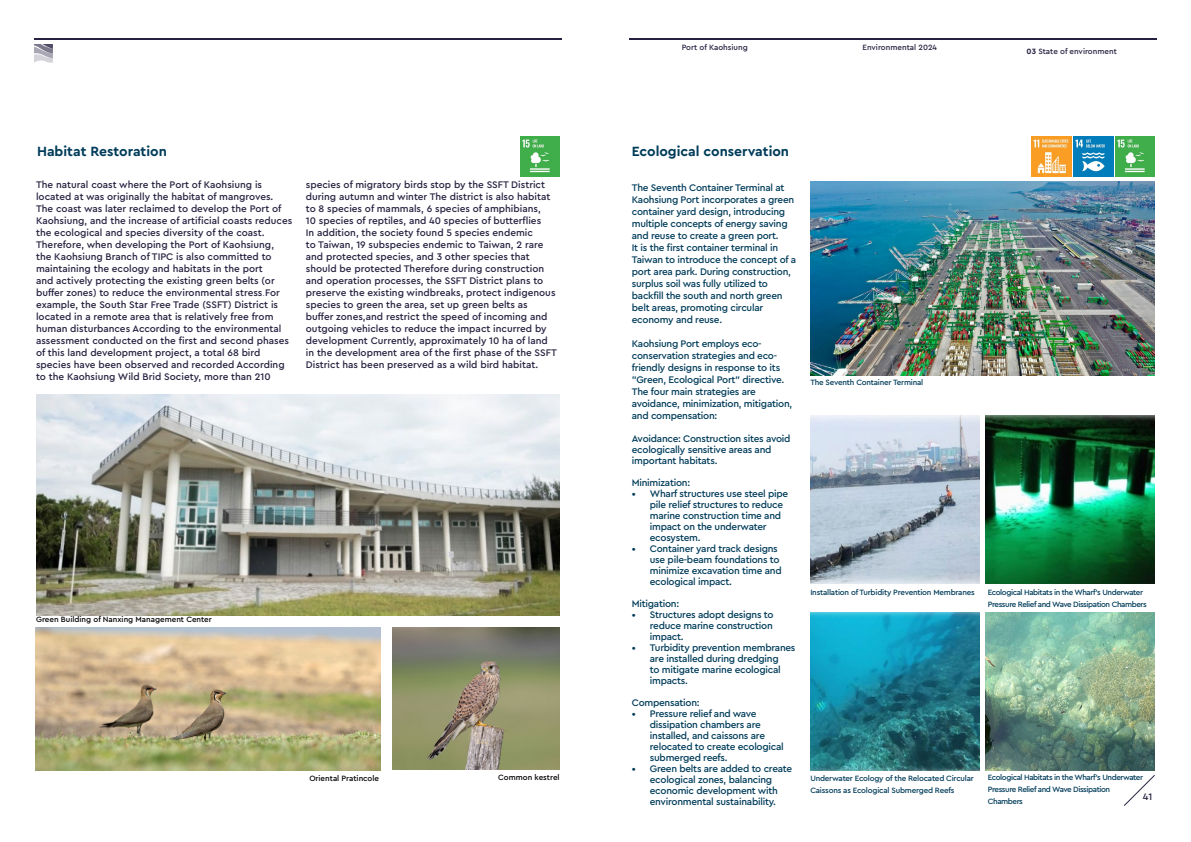
<style>
.page{position:relative;width:1191px;height:842px;background:#fff}
.page>*{position:absolute;margin:0;border:0;box-sizing:border-box;transform-origin:0 0}
.t1{font:700 14px "Cera Pro";color:#003c5a}
.t2{font:500 10px/12px "Cera Pro";color:#262140}
.t3{font:500 10px/11px "Cera Pro";letter-spacing:-.025em;color:#003c5a}
.t4{font:500 8px/12px "Cera Pro";letter-spacing:-.05em;color:#003c5a}
.t5{font:500 8px/12px "Cera Pro";letter-spacing:-.025em;color:#003c5a}
.t6{font:500 8px "Cera Pro";color:#000}
.t7{font:500 8px "Cera Pro";color:#262140}
.s1{font-weight:700}
.s2{font-family:"Adobe Ming Std";font-weight:300}
</style>
<div class="page">
<img style="left:36px;top:394px;width:523px;height:221px">
<img style="left:36px;top:627px;width:345px;height:143px">
<img style="left:393px;top:627px;width:166px;height:143px">
<img style="left:810px;top:182px;width:345px;height:193px">
<img style="left:810px;top:416px;width:170px;height:167px">
<img style="left:985px;top:416px;width:170px;height:167px">
<img style="left:810px;top:613px;width:169px;height:157px">
<img style="left:985px;top:613px;width:170px;height:157px">
<img style="left:520px;top:137px;width:39px;height:39px">
<img style="left:1115px;top:137px;width:40px;height:39px">
<img style="left:1073px;top:137px;width:40px;height:39px">
<img style="left:1032px;top:137px;width:39px;height:39px">
<svg style="left:1124px;top:775px;width:31px;height:31px"></svg>
<hr style="left:629px;top:38px;width:528px;height:2px;background:#262140">
<svg style="left:34px;top:44px;width:19px;height:19px"></svg>
<hr style="left:34px;top:38px;width:527px;height:2px;background:#262140">
<p class="t7" style="left:681px;top:42px;width:68px">Port of Kaohsiung</p>
<p class="t7" style="left:862px;top:42px;width:76px">Environmental 2024</p>
<p class="t7" style="left:1026px;top:46px;width:92px"><span class="s1">03</span> State of environment</p>
<h1 class="t1" style="left:37px;top:142px;width:131px">Habitat Restoration</h1>
<h1 class="t1" style="left:631px;top:142px;width:159px">Ecological conservation</h1>
<p class="t2" style="left:36px;top:178px;width:258px">The natural coast where the Port of Kaohsiung is located at was originally the habitat of mangroves.<br>The coast was later reclaimed to develop the Port of Kaohsiung, and the increase of artificial coasts reduces the ecological and species diversity of the coast.<br>Therefore, when developing the Port of Kaohsiung,<br>the Kaohsiung Branch of TIPC is also committed to maintaining the ecology and habitats in the port<br>and actively protecting the existing green belts (or buffer zones) to reduce the environmental stress<span class="s2">.</span>For example, the South Star Free Trade (SSFT) District is located in a remote area that is relatively free from human disturbances According to the environmental assessment conducted on the first and second phases of this land development project, a total 68 bird species have been observed and recorded According to the Kaohsiung Wild Brid Society, more than 210</p>
<p class="t2" style="left:306px;top:178px;width:252px">species of migratory birds stop by the SSFT District during autumn and winter The district is also habitat to 8 species of mammals, 6 species of amphibians,<br>10 species of reptiles, and 40 species of butterflies<br>In addition, the society found 5 species endemic<br>to Taiwan, 19 subspecies endemic to Taiwan, 2 rare and protected species, and 3 other species that should be protected Therefore during construction and operation processes, the SSFT District plans to preserve the existing windbreaks, protect indigenous species to green the area, set up green belts as buffer zones,and restrict the speed of incoming and outgoing vehicles to reduce the impact incurred by development Currently, approximately 10 ha of land in the development area of the first phase of the SSFT District has been preserved as a wild bird habitat.</p>
<p class="t6" style="left:36px;top:614px;width:177px">Green Building of Nanxing Management Center</p>
<p class="t6" style="left:309px;top:772px;width:71px">Oriental Pratincole</p>
<p class="t6" style="left:498px;top:771px;width:63px">Common kestrel</p>
<p class="t3" style="left:632px;top:181px;width:166px;line-height:12px">The Seventh Container Terminal at Kaohsiung Port incorporates a green container yard design, introducing multiple concepts of energy saving and reuse to create a green port.<br>It is the first container terminal in Taiwan to introduce the concept of a port area park. During construction, surplus soil was fully utilized to backfill the south and north green belt areas, promoting circular economy and reuse.</p>
<p class="t3" style="left:632px;top:337px;width:162px;line-height:12px">Kaohsiung Port employs eco&shy;conservation strategies and eco&shy;friendly designs in response to its "Green, Ecological Port" directive.<br>The four main strategies are avoidance, minimization, mitigation, and compensation:</p>
<p class="t3" style="left:632px;top:432px;width:160px">Avoidance: Construction sites avoid ecologically sensitive areas and important habitats.</p>
<p class="t3" style="left:632px;top:476px;width:60px">Minimization:</p>
<p class="t3" style="left:650px;top:487px;width:140px;text-indent:-18px">• Wharf structures use steel pipe pile relief structures to reduce marine construction time and impact on the underwater ecosystem.</p>
<p class="t3" style="left:650px;top:542px;width:133px;text-indent:-18px">• Container yard track designs use pile-beam foundations to minimize excavation time and ecological impact.</p>
<p class="t3" style="left:632px;top:597px;width:49px">Mitigation:</p>
<p class="t3" style="left:650px;top:608px;width:125px;text-align:justify;text-indent:-18px">• Structures adopt designs to reduce marine construction impact.</p>
<p class="t3" style="left:650px;top:641px;width:147px;text-indent:-18px">• Turbidity prevention membranes are installed during dredging<br>to mitigate marine ecological impacts.</p>
<p class="t3" style="left:632px;top:696px;width:69px">Compensation:</p>
<p class="t3" style="left:650px;top:707px;width:135px;text-indent:-18px">• Pressure relief and wave dissipation chambers are installed, and caissons are relocated to create ecological submerged reefs.</p>
<p class="t3" style="left:632px;top:762px;width:162px;text-align:center">• Green belts are added to create ecological zones, balancing economic development with environmental sustainability.</p>
<p class="t5" style="left:810px;top:376px;width:114px">The Seventh Container Terminal</p>
<p class="t5" style="left:810px;top:586px;width:166px">Installation of Turbidity Prevention Membranes</p>
<p class="t4" style="left:987px;top:586px;width:160px">Ecological Habitats in the Wharf's Underwater<br>Pressure Relief and Wave Dissipation Chambers</p>
<p class="t5" style="left:810px;top:772px;width:165px">Underwater Ecology of the Relocated Circular<br>Caissons as Ecological Submerged Reefs</p>
<p class="t4" style="left:987px;top:771px;width:157px">Ecological Habitats in the Wharf's Underwater<br>Pressure Relief and Wave Dissipation<br>Chambers</p>
<p class="t2" style="left:1142px;top:790px;width:11px">41</p>
</div>
